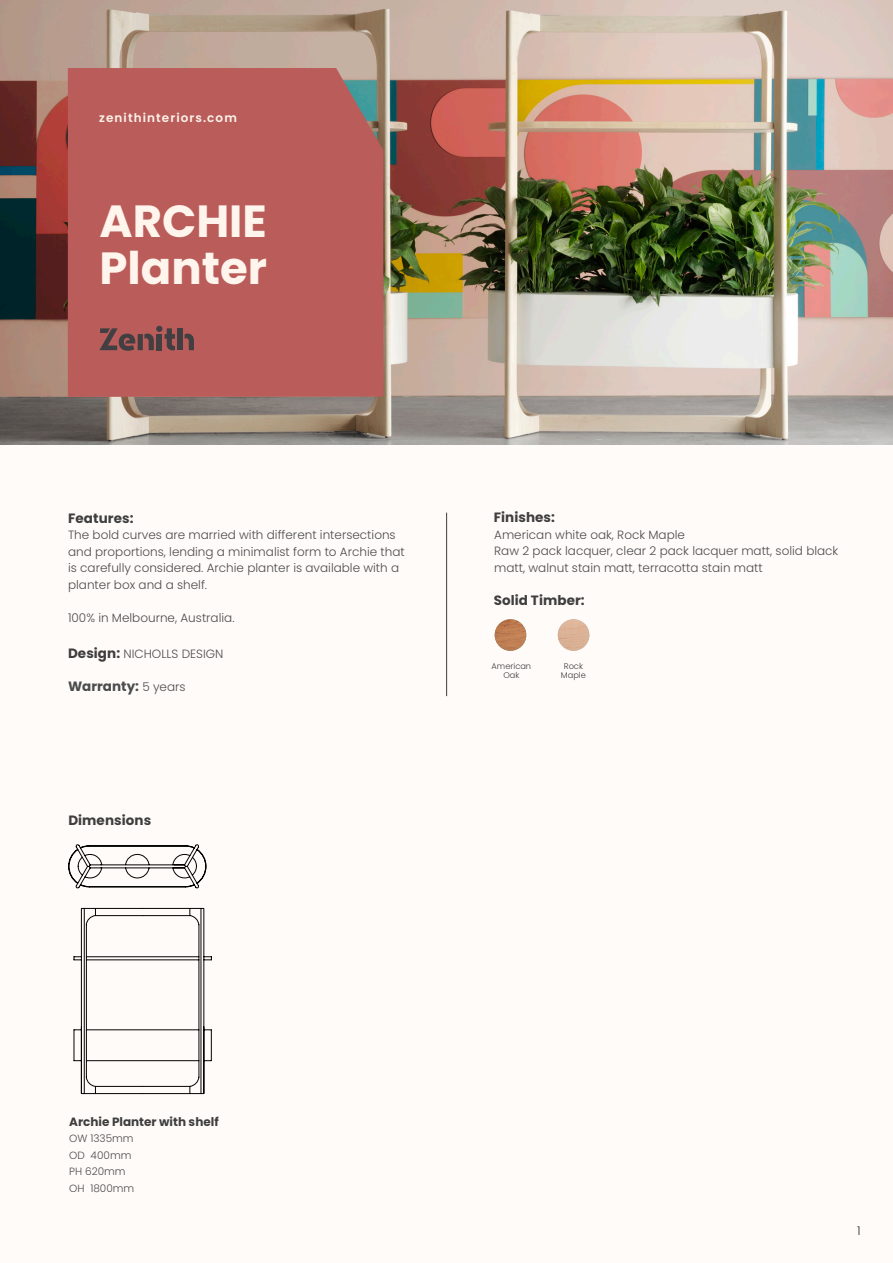
<style>
.page{position:relative;width:893px;height:1263px;background:#fffbf8}
.page>*{position:absolute;margin:0;border:0;box-sizing:border-box;transform-origin:0 0}
.PRODUCT_NAME{font:700 45px "Poppins";color:#fff5ed}
.COPY{font:700 13.5px "Poppins";letter-spacing:.005em;color:#3e3e3f}
.COPY-2{font:700 13.5px "Poppins";color:#4b4c4d}
.COPY-3{font:300 12px/16.5px "Poppins";color:#4b4c4d}
.COPY-4{font:700 12px "Poppins";color:#3e3e3f}
.WEBSITE_TOP_LEFT{font:600 12px "Poppins";letter-spacing:.09em;color:#fdf3eb}
.t1{font:300 12px "Poppins";color:#312f30}
.t2{font:300 10.5px "Poppins";color:#4b4c4d}
.COLOURS_SPECS{font:300 8.25px/9.8px "Poppins";color:#3e3e3f;text-align:center}
.s1{font-weight:700;font-size:13.5px;color:#3e3e3f}
.s2{font-weight:300;font-size:12px}
</style>
<div class="page">
<img style="left:495px;top:619px;width:31px;height:32px;border-radius:16px">
<img style="left:558px;top:619px;width:31px;height:32px;border-radius:16px">
<img style="left:0;top:0;width:893px;height:444px">
<div style="left:68px;top:68px;width:315px;height:329px;background:#ba5d5a"></div>
<hr style="left:446px;top:513px;width:1px;height:183px;background:#3e3e3f">
<svg style="left:73px;top:908px;width:139px;height:186px"></svg>
<svg style="left:68px;top:844px;width:139px;height:45px"></svg>
<div style="left:178px;top:328px;width:5px;height:22px;background:#413f41"></div>
<svg style="left:185px;top:334px;width:9px;height:16px"></svg>
<svg style="left:100px;top:326px;width:75px;height:25px;background:#814f4e"></svg>
<p class="WEBSITE_TOP_LEFT" style="left:99px;top:111px;width:139px">zenithinteriors.com</p>
<p class="PRODUCT_NAME" style="left:100px;top:195px;width:169px">ARCHIE</p>
<p class="PRODUCT_NAME" style="left:100px;top:243px;width:169px">Planter</p>
<p class="COPY" style="left:68px;top:510px;width:67px">Features:</p>
<p class="COPY-3" style="left:68px;top:527px;width:338px">The bold curves are married with different intersections and proportions, lending a minimalist form to Archie that is carefully considered. Archie planter is available with a planter box and a shelf.</p>
<p class="COPY-3" style="left:68px;top:609px;width:168px">100% in Melbourne, Australia.</p>
<p class="COPY-3" style="left:68px;top:645px;width:157px"><span class="s1">Design:</span> NICHOLLS DESIGN</p>
<p class="COPY-2" style="left:68px;top:678px;width:119px">Warranty: <span class="s2">5 years</span></p>
<p class="COPY" style="left:68px;top:812px;width:84px">Dimensions</p>
<p class="COPY" style="left:494px;top:509px;width:63px">Finishes:</p>
<p class="COPY-3" style="left:494px;top:526px;width:192px">American white oak, Rock Maple</p>
<p class="COPY-3" style="left:494px;top:543px;width:346px">Raw 2 pack lacquer, clear 2 pack lacquer matt, solid black matt, walnut stain matt, terracotta stain matt</p>
<p class="COPY" style="left:494px;top:592px;width:93px">Solid Timber:</p>
<p class="COLOURS_SPECS" style="left:491px;top:661px;width:41px">American</p>
<p class="COLOURS_SPECS" style="left:503px;top:671px;width:18px">Oak</p>
<p class="COLOURS_SPECS" style="left:561px;top:661px;width:27px">Rock<br>Maple</p>
<p class="COPY-4" style="left:69px;top:1114px;width:151px">Archie Planter with shelf</p>
<p class="t2" style="left:69px;top:1132px;width:66px">OW 1335mm</p>
<p class="t2" style="left:69px;top:1149px;width:64px">OD 400mm</p>
<p class="t2" style="left:69px;top:1165px;width:58px">PH 620mm</p>
<p class="t2" style="left:69px;top:1182px;width:67px">OH 1800mm</p>
<p class="t1" style="left:857px;top:1224px;width:5px">1</p>
</div>
